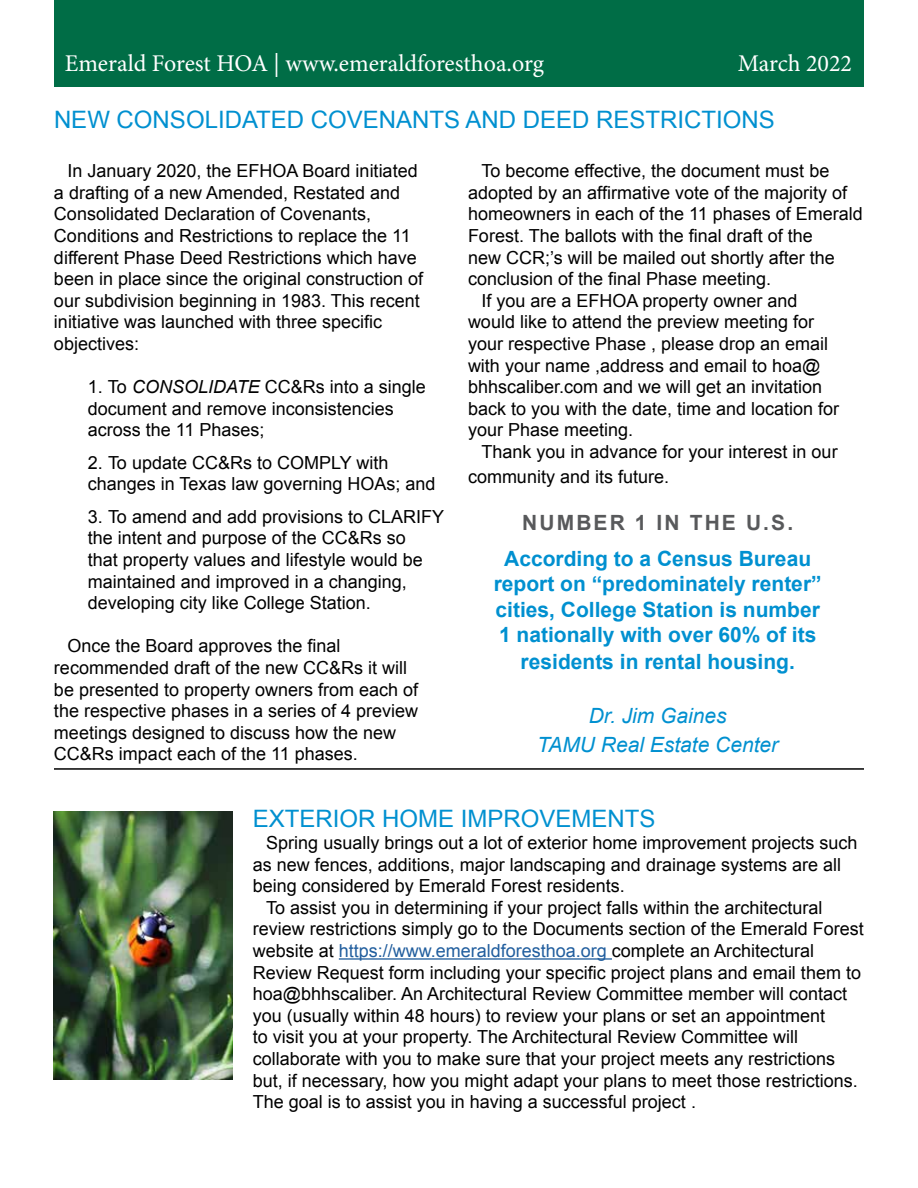
<style>
.page{position:relative;width:918px;height:1188px;background:#fff}
.page>*{position:absolute;margin:0;border:0;box-sizing:border-box;transform-origin:0 0}
.t1{font:24px "Arial";color:#0090d0}
.t2{font:24px "Minion Pro";color:#fff}
.t3{font:700 21px/25.7px "Arial";color:#0090d0;text-align:center}
.t4{font:italic 21px/28.8px "Arial";color:#0090d0;text-align:center}
.t5{font:700 21px "Arial";letter-spacing:.1em;color:#58595b}
.t6{font:18px/21.6px "Arial";color:#000}
.s1{font-style:italic}
.s2{color:#215e9e}
</style>
<div class="page">
<div style="left:54px;top:0;width:810px;height:86px;background:#006d46"></div>
<hr style="left:339px;top:958px;width:273px;height:2px;background:#215e9e">
<img style="left:54px;top:811px;width:179px;height:268px">
<hr style="left:54px;top:768px;width:810px;height:2px;background:#000">
<h1 class="t2" style="left:65px;top:48px;width:481px">Emerald Forest HOA | www.emeraldforesthoa.org</h1>
<h1 class="t2" style="left:738px;top:48px;width:116px">March 2022</h1>
<h1 class="t1" style="left:54px;top:103px;width:722px">NEW CONSOLIDATED COVENANTS AND DEED RESTRICTIONS</h1>
<p class="t6" style="left:54px;top:160px;width:371px;text-indent:14px">In January 2020, the EFHOA Board initiated a drafting of a new Amended, Restated and Consolidated Declaration of Covenants, Conditions and Restrictions to replace the 11 different Phase Deed Restrictions which have been in place since the original construction of our subdivision beginning in 1983. This recent initiative was launched with three specific objectives:</p>
<p class="t6" style="left:88px;top:376px;width:340px">1. To <span class="s1">CONSOLIDATE</span> CC&amp;Rs into a single document and remove inconsistencies across the 11 Phases;</p>
<p class="t6" style="left:88px;top:452px;width:349px">2. To update CC&amp;Rs to COMPLY with changes in Texas law governing HOAs; and</p>
<p class="t6" style="left:88px;top:506px;width:358px">3. To amend and add provisions to CLARIFY the intent and purpose of the CC&amp;Rs so<br>that property values and lifestyle would be maintained and improved in a changing, developing city like College Station.</p>
<p class="t6" style="left:54px;top:636px;width:366px;text-indent:14px">Once the Board approves the final recommended draft of the new CC&amp;Rs it will be presented to property owners from each of the respective phases in a series of 4 preview meetings designed to discuss how the new CC&amp;Rs impact each of the 11 phases.</p>
<p class="t6" style="left:482px;top:160px;width:349px">To become effective, the document must be</p>
<p class="t6" style="left:468px;top:182px;width:381px">adopted by an affirmative vote of the majority of</p>
<p class="t6" style="left:468px;top:204px;width:396px">homeowners in each of the 11 phases of Emerald</p>
<p class="t6" style="left:468px;top:225px;width:346px">Forest. The ballots with the final draft of the</p>
<p class="t6" style="left:468px;top:247px;width:368px">new CCR;’s will be mailed out shortly after the</p>
<p class="t6" style="left:468px;top:268px;width:305px">conclusion of the final Phase meeting.</p>
<p class="t6" style="left:482px;top:290px;width:318px">If you are a EFHOA property owner and</p>
<p class="t6" style="left:468px;top:312px;width:348px">would like to attend the preview meeting for</p>
<p class="t6" style="left:468px;top:333px;width:362px">your respective Phase , please drop an email</p>
<p class="t6" style="left:468px;top:355px;width:354px">with your name ,address and email to hoa@</p>
<p class="t6" style="left:468px;top:376px;width:356px">bhhscaliber.com and we will get an invitation</p>
<p class="t6" style="left:468px;top:398px;width:373px">back to you with the date, time and location for</p>
<p class="t6" style="left:468px;top:420px;width:167px">your Phase meeting.</p>
<p class="t6" style="left:482px;top:441px;width:358px">Thank you in advance for your interest in our</p>
<p class="t6" style="left:468px;top:466px;width:203px">community and its future.</p>
<p class="t5" style="left:522px;top:509px;width:272px">NUMBER 1 IN THE U.S.</p>
<p class="t3" style="left:494px;top:547px;width:329px">According to a Census Bureau report on “predominately renter” cities, College Station is number<br>1 nationally with over 60% of its residents in rental housing.</p>
<p class="t4" style="left:537px;top:701px;width:243px">Dr. Jim Gaines<br>TAMU Real Estate Center</p>
<h1 class="t1" style="left:253px;top:803px;width:404px">EXTERIOR HOME IMPROVEMENTS</h1>
<p class="t6" style="left:266px;top:832px;width:593px">Spring usually brings out a lot of exterior home improvement projects such</p>
<p class="t6" style="left:253px;top:854px;width:590px">as new fences, additions, major landscaping and drainage systems are all</p>
<p class="t6" style="left:253px;top:875px;width:374px">being considered by Emerald Forest residents.</p>
<p class="t6" style="left:266px;top:897px;width:558px">To assist you in determining if your project falls within the architectural</p>
<p class="t6" style="left:253px;top:919px;width:613px">review restrictions simply go to the Documents section of the Emerald Forest</p>
<p class="t6" style="left:253px;top:940px;width:563px">website at <span class="s2">https://www.emeraldforesthoa.org</span> complete an Architectural</p>
<p class="t6" style="left:253px;top:962px;width:610px">Review Request form including your specific project plans and email them to</p>
<p class="t6" style="left:253px;top:983px;width:596px">hoa@bhhscaliber. An Architectural Review Committee member will contact</p>
<p class="t6" style="left:253px;top:1005px;width:574px">you (usually within 48 hours) to review your plans or set an appointment</p>
<p class="t6" style="left:253px;top:1027px;width:547px">to visit you at your property. The Architectural Review Committee will</p>
<p class="t6" style="left:253px;top:1048px;width:584px">collaborate with you to make sure that your project meets any restrictions</p>
<p class="t6" style="left:253px;top:1070px;width:606px">but, if necessary, how you might adapt your plans to meet those restrictions.</p>
<p class="t6" style="left:253px;top:1091px;width:445px">The goal is to assist you in having a successful project .</p>
</div>
